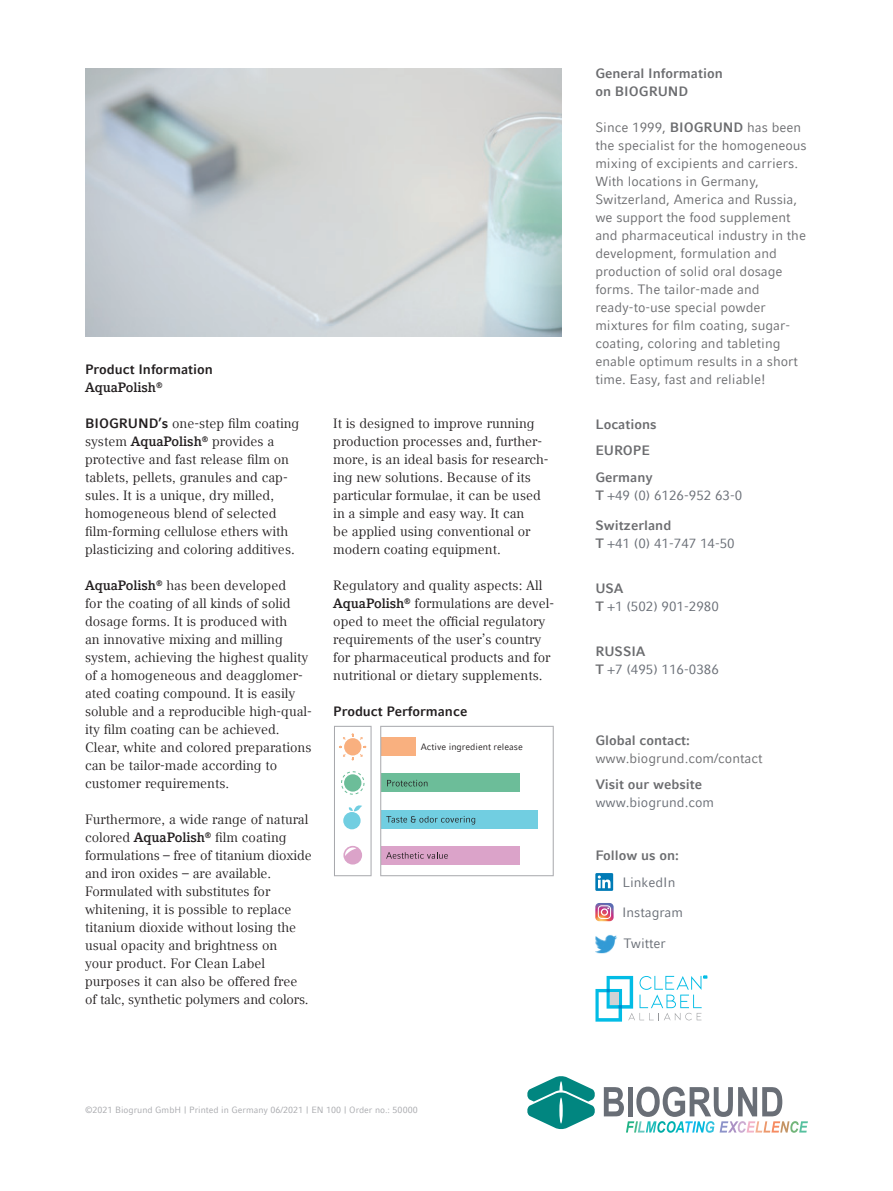
<style>
.page{position:relative;width:893px;height:1191px;background:#fff}
.page>*{position:absolute;margin:0;border:0;box-sizing:border-box;transform-origin:0 0}
.t1{font:13.5px/18px "Compatil Text LT";color:#231f20}
.t2{font:13.5px/18px "Compatil Fact LT";color:#6c6d70}
.t3{font:13.5px/18px "Compatil Fact LT";color:#696e76}
.t4{font:700 13.5px/26.5px "Compatil Fact LT";color:#6c6d70}
.t5{font:700 13.5px "Compatil Fact LT";color:#231f20}
.t6{font:700 13.5px "Compatil Letter LT";color:#231f20}
.t7{font:9.15px "Compatil Fact LT";color:#231f20}
.t8{font:9px "Compatil Fact LT";color:#a8a9ad}
.s1{font-family:"Compatil Fact LT";font-weight:700}
.s2{font-family:"Compatil Letter LT";font-weight:700}
.s3{font-weight:700}
.s4{font-weight:700;color:#6c6d70}
</style>
<div class="page">
<img style="left:85px;top:68px;width:476px;height:268px">
<svg style="left:595px;top:903px;width:19px;height:18px"></svg>
<img style="left:595px;top:935px;width:22px;height:19px">
<svg style="left:595px;top:873px;width:18px;height:18px"></svg>
<svg style="left:598px;top:875px;width:12px;height:13px"></svg>
<svg style="left:595px;top:976px;width:112px;height:45px"></svg>
<svg style="left:334px;top:726px;width:38px;height:150px"></svg>
<svg style="left:380px;top:726px;width:174px;height:150px"></svg>
<svg style="left:604px;top:1086px;width:204px;height:46px"></svg>
<svg style="left:527px;top:1076px;width:68px;height:53px"></svg>
<p class="t5" style="left:85px;top:361px;width:129px">Product Information</p>
<p class="t6" style="left:85px;top:379px;width:79px">AquaPolish<sup>®</sup></p>
<p class="t1" style="left:85px;top:414px;width:216px"><span class="s1">BIOGRUND’s</span> one-step film coating system <span class="s2">AquaPolish</span><sup>®</sup> provides a protective and fast release film on tablets, pellets, granules and cap&shy;sules. It is a unique, dry milled, homogeneous blend of selected film-forming cellulose ethers with plasticizing and coloring additives.</p>
<p class="t1" style="left:85px;top:576px;width:228px"><span class="s2">AquaPolish</span><sup>®</sup> has been developed<br>for the coating of all kinds of solid dosage forms. It is produced with<br>an innovative mixing and milling system, achieving the highest quality of a homogeneous and deagglomer&shy;ated coating compound. It is easily soluble and a reproducible high-qual&shy;ity film coating can be achieved.<br>Clear, white and colored preparations can be tailor-made according to customer requirements.</p>
<p class="t1" style="left:85px;top:810px;width:228px">Furthermore, a wide range of natural colored <span class="s2">AquaPolish</span><sup>®</sup> film coating formulations – free of titanium dioxide and iron oxides – are available.<br>Formulated with substitutes for whitening, it is possible to replace titanium dioxide without losing the usual opacity and brightness on<br>your product. For Clean Label purposes it can also be offered free of talc, synthetic polymers and colors.</p>
<p class="t1" style="left:333px;top:414px;width:217px">It is designed to improve running production processes and, further&shy;more, is an ideal basis for research&shy;ing new solutions. Because of its particular formulae, it can be used in a simple and easy way. It can<br>be applied using conventional or modern coating equipment.</p>
<p class="t1" style="left:333px;top:576px;width:222px">Regulatory and quality aspects: All <span class="s2">AquaPolish</span><sup>®</sup> formulations are devel&shy;oped to meet the official regulatory requirements of the user’s country for pharmaceutical products and for nutritional or dietary supplements.</p>
<p class="t5" style="left:333px;top:703px;width:136px">Product Performance</p>
<p class="t7" style="left:421px;top:741px;width:103px">Active ingredient release</p>
<p class="t8" style="left:85px;top:1104px;width:334px">©2021 Biogrund GmbH | Printed in Germany 06/2021 | EN 100 | Order no.: 50000</p>
<p class="t4" style="left:595px;top:64px;width:129px;line-height:18px">General Information on BIOGRUND</p>
<p class="t2" style="left:595px;top:118px;width:213px">Since 1999, <span class="s3">BIOGRUND</span> has been the specialist for the homogeneous mixing of excipients and carriers.<br>With locations in Germany,<br>Switzerland, America and Russia, we support the food supplement and pharmaceutical industry in the development, formulation and production of solid oral dosage forms. The tailor-made and ready-to-use special powder mixtures for film coating, sugar&shy;coating, coloring and tableting enable optimum results in a short time. Easy, fast and reliable!</p>
<p class="t4" style="left:595px;top:410px;width:63px">Locations<br>EUROPE<br>Germany</p>
<p class="t3" style="left:595px;top:486px;width:148px"><span class="s4">T</span> +49 (0) 6126-952 63-0</p>
<p class="t3" style="left:595px;top:517px;width:141px"><span class="s4">Switzerland<br>T</span> +41 (0) 41-747 14-50</p>
<p class="t3" style="left:595px;top:579px;width:125px"><span class="s4">USA<br>T</span> +1 (502) 901-2980</p>
<p class="t3" style="left:595px;top:642px;width:125px"><span class="s4">RUSSIA<br>T</span> +7 (495) 116-0386</p>
<p class="t4" style="left:595px;top:726px;width:96px">Global contact:</p>
<p class="t2" style="left:595px;top:749px;width:169px">www.biogrund.com/contact</p>
<p class="t4" style="left:595px;top:771px;width:108px">Visit our website</p>
<p class="t3" style="left:595px;top:793px;width:120px">www.biogrund.com</p>
<p class="t4" style="left:595px;top:842px;width:85px">Follow us on:</p>
<p class="t3" style="left:622px;top:873px;width:55px">LinkedIn</p>
<p class="t3" style="left:622px;top:903px;width:62px">Instagram</p>
<p class="t3" style="left:623px;top:934px;width:44px">Twitter</p>
</div>
